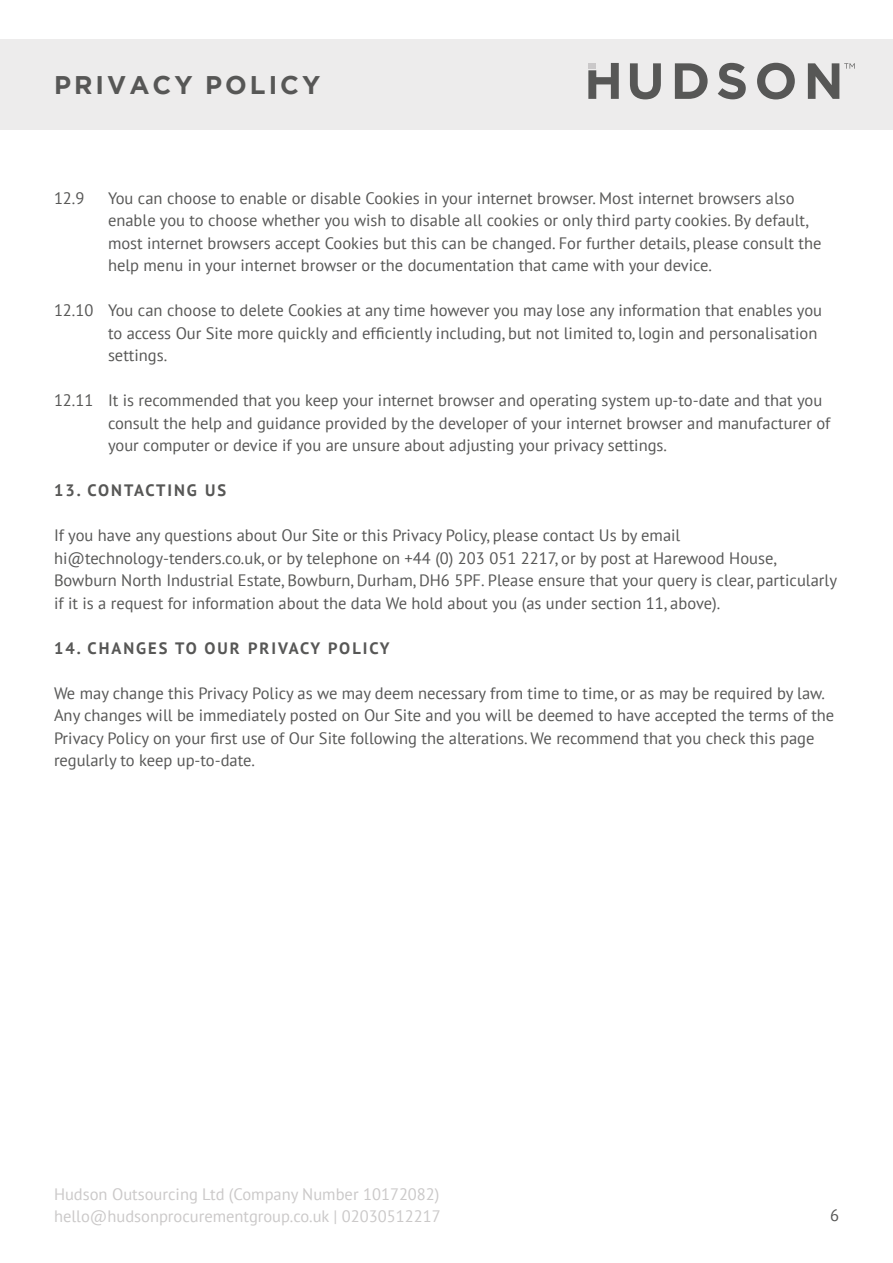
<style>
.page{position:relative;width:893px;height:1263px;background:#fff}
.page>*{position:absolute;margin:0;border:0;box-sizing:border-box;transform-origin:0 0}
.t1{font:700 25.5px "Gotham";letter-spacing:.12em;color:#575756}
.t2{font:16.5px/22.5px "PT Sans";color:#575756}
.t3{font:16.5px/22.5px "PT Sans";color:#cbc9c9}
.t4{font:700 16.5px "PT Sans";letter-spacing:.12em;color:#575756}
</style>
<div class="page">
<div style="left:0;top:39px;width:893px;height:90px;background:#edecec"></div>
<svg style="left:630px;top:63px;width:31px;height:36px"></svg>
<svg style="left:675px;top:63px;width:33px;height:36px"></svg>
<svg style="left:718px;top:63px;width:28px;height:36px"></svg>
<svg style="left:757px;top:63px;width:38px;height:36px"></svg>
<svg style="left:588px;top:63px;width:31px;height:36px"></svg>
<svg style="left:808px;top:63px;width:47px;height:36px"></svg>
<h1 class="t1" style="left:54px;top:68px;width:268px">PRIVACY POLICY</h1>
<p class="t2" style="left:54px;top:186px;width:32px">12.9</p>
<p class="t2" style="left:108px;top:186px;width:715px">You can choose to enable or disable Cookies in your internet browser. Most internet browsers also enable you to choose whether you wish to disable all cookies or only third party cookies. By default, most internet browsers accept Cookies but this can be changed. For further details, please consult the help menu in your internet browser or the documentation that came with your device.</p>
<p class="t2" style="left:108px;top:299px;width:716px;text-indent:-54px">12.10 You can choose to delete Cookies at any time however you may lose any information that enables you to access Our Site more quickly and efficiently including, but not limited to, login and personalisation settings.</p>
<p class="t2" style="left:108px;top:389px;width:724px;text-indent:-54px">12.11 It is recommended that you keep your internet browser and operating system up-to-date and that you consult the help and guidance provided by the developer of your internet browser and manufacturer of your computer or device if you are unsure about adjusting your privacy settings.</p>
<p class="t4" style="left:54px;top:479px;width:174px">13. CONTACTING US</p>
<p class="t2" style="left:54px;top:524px;width:785px">If you have any questions about Our Site or this Privacy Policy, please contact Us by email hi@technology-tenders.co.uk, or by telephone on +44 (0) 203 051 2217, or by post at Harewood House, Bowburn North Industrial Estate, Bowburn, Durham, DH6 5PF. Please ensure that your query is clear, particularly if it is a request for information about the data We hold about you (as under section 11, above).</p>
<p class="t4" style="left:54px;top:637px;width:337px">14. CHANGES TO OUR PRIVACY POLICY</p>
<p class="t2" style="left:54px;top:681px;width:782px">We may change this Privacy Policy as we may deem necessary from time to time, or as may be required by law.<br>Any changes will be immediately posted on Our Site and you will be deemed to have accepted the terms of the Privacy Policy on your first use of Our Site following the alterations. We recommend that you check this page regularly to keep up-to-date.</p>
<p class="t3" style="left:54px;top:1182px;width:388px">Hudson Outsourcing Ltd (Company Number 10172082) hello@hudsonprocurementgroup.co.uk | 02030512217</p>
<p class="t2" style="left:830px;top:1204px;width:10px">6</p>
</div>
